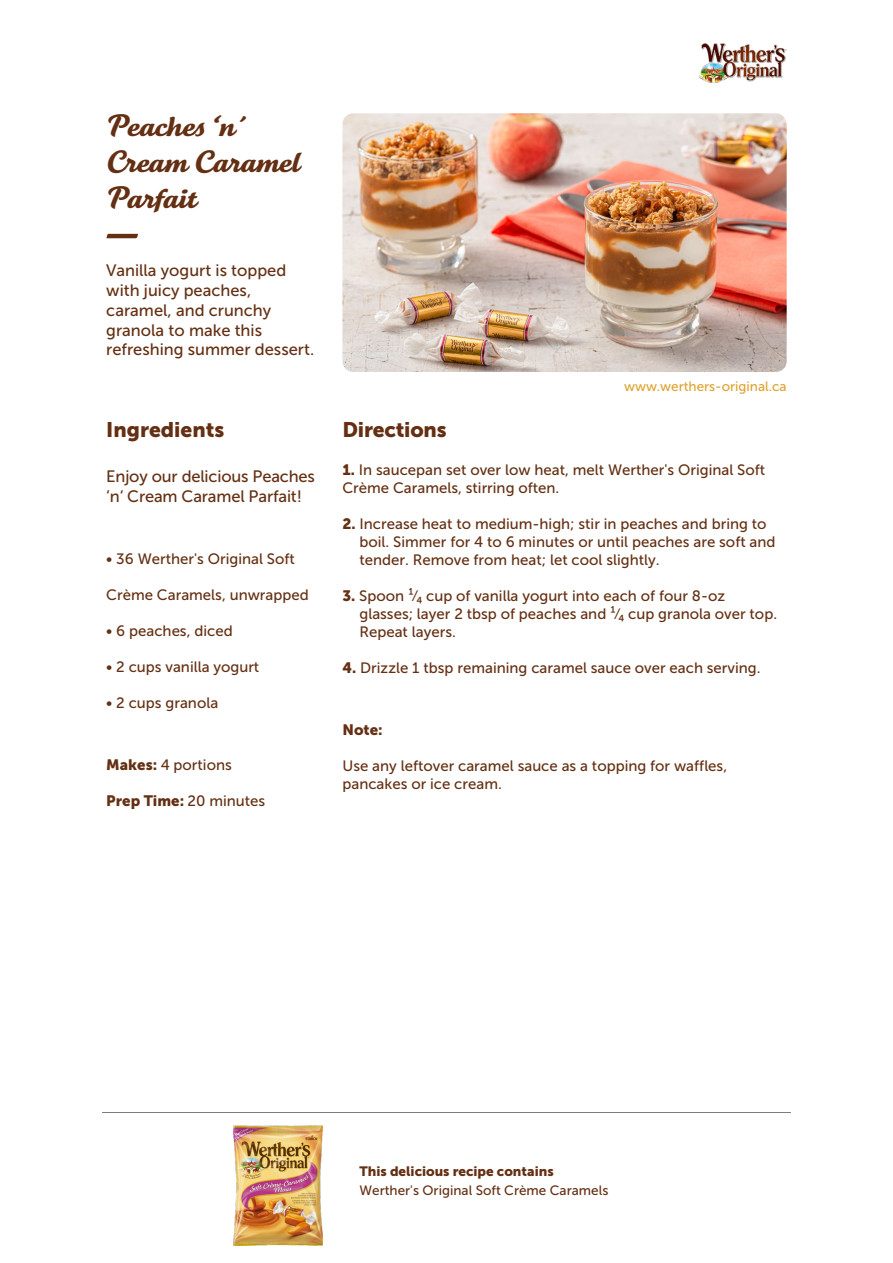
<style>
.page{position:relative;width:893px;height:1263px;background:#fff}
.page>*{position:absolute;margin:0;border:0;box-sizing:border-box;transform-origin:0 0}
.t1{font:30px/36px "Tartine Script Pro Bld";color:#642f12}
.t2{font:21px "Museo Sans 900";color:#642f12}
.t3{font:16.5px/19.8px "Museo Sans 500";color:#642f12}
.t4{font:15px/18px "Museo Sans 500";color:#642f12}
.t5{font:15px "Museo Sans 900";color:#642f12}
.t6{font:13.5px "Museo Sans 500";color:#642f12}
.t7{font:13.5px "Museo Sans 900";color:#642f12}
.t8{font:13.5px "Museo Sans 500";color:#dfa32f}
.s1{font-family:"Museo Sans 900"}
.s2{font-family:"Museo Sans 500"}
</style>
<div class="page">
<img style="left:699px;top:43px;width:88px;height:40px">
<svg style="left:106px;top:234px;width:32px;height:4px"></svg>
<img style="left:342px;top:113px;width:445px;height:259px">
<hr style="left:102px;top:1112px;width:689px;height:1px;background:#020203">
<img style="left:234px;top:1126px;width:88px;height:119px">
<h1 class="t1" style="left:106px;top:108px;width:195px">Peaches ‘n΄<br>Cream Caramel<br>Parfait</h1>
<p class="t3" style="left:106px;top:261px;width:209px">Vanilla yogurt is topped with juicy peaches, caramel, and crunchy granola to make this refreshing summer dessert.</p>
<h2 class="t2" style="left:106px;top:417px;width:120px">Ingredients</h2>
<p class="t3" style="left:106px;top:466px;width:210px">Enjoy our delicious Peaches ‘n‘ Cream Caramel Parfait!</p>
<p class="t4" style="left:106px;top:550px;width:190px">• 36 Werther's Original Soft</p>
<p class="t4" style="left:106px;top:586px;width:204px">Crème Caramels, unwrapped</p>
<p class="t4" style="left:106px;top:622px;width:128px">• 6 peaches, diced</p>
<p class="t4" style="left:106px;top:658px;width:155px">• 2 cups vanilla yogurt</p>
<p class="t4" style="left:106px;top:694px;width:113px">• 2 cups granola</p>
<p class="t4" style="left:106px;top:756px;width:127px"><span class="s1">Makes:</span> 4 portions</p>
<p class="t5" style="left:106px;top:792px;width:161px">Prep Time: <span class="s2">20 minutes</span></p>
<p class="t8" style="left:624px;top:379px;width:164px">www.werthers-original.ca</p>
<h2 class="t2" style="left:342px;top:417px;width:106px">Directions</h2>
<p class="t4" style="left:342px;top:460px;width:424px"><span class="s1">1.</span> In saucepan set over low heat, melt Werther's Original Soft<br>Crème Caramels, stirring often.</p>
<p class="t4" style="left:359px;top:514px;width:418px;text-indent:-17px"><span class="s1">2.</span> Increase heat to medium-high; stir in peaches and bring to boil. Simmer for 4 to 6 minutes or until peaches are soft and tender. Remove from heat; let cool slightly.</p>
<p class="t4" style="left:359px;top:586px;width:419px;text-indent:-17px"><span class="s1">3.</span> Spoon ¹⁄₄ cup of vanilla yogurt into each of four 8-oz glasses; layer 2 tbsp of peaches and ¹⁄₄ cup granola over top.<br>Repeat layers.</p>
<p class="t4" style="left:342px;top:658px;width:420px"><span class="s1">4.</span> Drizzle 1 tbsp remaining caramel sauce over each serving.</p>
<p class="t5" style="left:342px;top:721px;width:42px">Note:</p>
<p class="t4" style="left:342px;top:757px;width:386px">Use any leftover caramel sauce as a topping for waffles, pancakes or ice cream.</p>
<p class="t7" style="left:360px;top:1163px;width:196px">This delicious recipe contains</p>
<p class="t6" style="left:360px;top:1183px;width:250px">Werther's Original Soft Crème Caramels</p>
</div>
